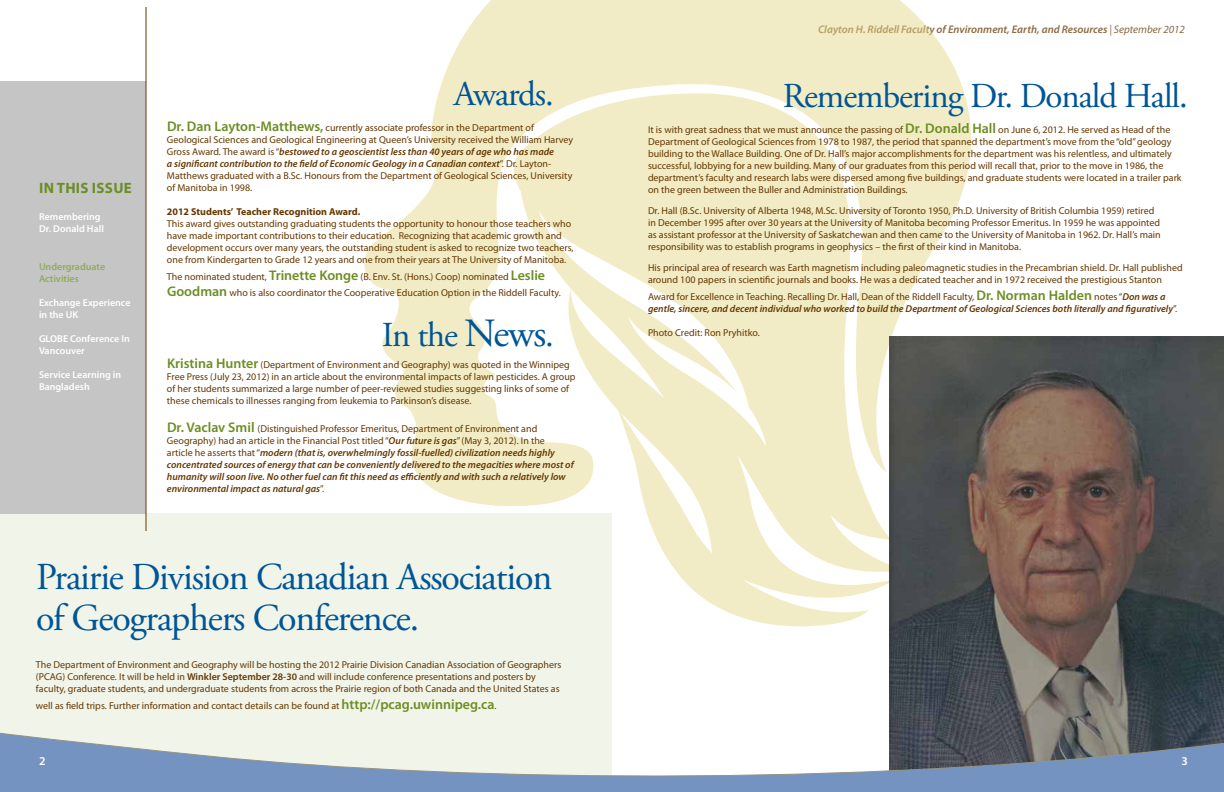
<style>
.page{position:relative;width:1224px;height:792px;background:#fff}
.page>*{position:absolute;margin:0;border:0;box-sizing:border-box;transform-origin:0 0}
.t1{font:38px/41px "Adobe Garamond Pro";letter-spacing:-.03em;color:#005596}
.t2{font:35px "Adobe Garamond Pro";letter-spacing:-.03em;color:#005596}
.t3{font:700 15px "Myriad Pro";letter-spacing:.02em;color:#6d8d24}
.t4{font:600 12px "Myriad Pro";color:#fff}
.t5{font:italic 600 11px "Myriad Pro";color:#8c6940}
.t6{font:10px/12px "Myriad Pro";color:#663700}
.t7{font:italic 600 10px/12px "Myriad Pro";color:#663700}
.t8{font:600 10px/12px "Myriad Pro";color:#fff}
.t9{font:700 10px "Myriad Pro";color:#663700}
.t10{font:600 10px/12px "Myriad Pro";color:#92aa5a}
.s1{font-weight:600;font-size:14px;color:#6d8d23}
.s2{font-weight:600;font-style:italic}
.s3{font-size:40px}
.s4{font-style:normal;font-size:14px;color:#6d8d23}
.s5{font-weight:400;font-style:normal}
.s6{font-weight:600}
.s7{font-weight:400}
</style>
<div class="page">
<div style="left:0;top:513px;width:612px;height:218px;background:#f0f4e9"></div>
<svg style="left:364px;top:0;width:608px;height:506px;fill:#f1ecc5"></svg>
<svg style="left:511px;top:90px;width:402px;height:537px;fill:#f1ecc5"></svg>
<div style="left:0;top:81px;width:146px;height:432px;background:#c5c5c6"></div>
<hr style="left:146px;top:7px;width:1px;height:524px;background:#663700">
<img style="left:890px;top:336px;width:334px;height:395px">
<svg style="left:0;top:731px;width:1224px;height:61px"></svg>
<h3 class="t3" style="left:39px;top:178px;width:94px">In this issue</h3>
<p class="t8" style="left:39px;top:210px;width:66px">Remembering<br>Dr. Donald Hall</p>
<p class="t10" style="left:39px;top:260px;width:68px">Undergraduate<br>Activities</p>
<p class="t8" style="left:39px;top:296px;width:93px">Exchange Experience in the UK</p>
<p class="t8" style="left:39px;top:332px;width:92px">GLOBE Conference In<br>Vancouver</p>
<p class="t8" style="left:39px;top:368px;width:84px">Service Learning in<br>Bangladesh</p>
<h2 class="t2" style="left:454px;top:73px;width:102px">Awards.</h2>
<p class="t6" style="left:167px;top:121px;width:408px"><span class="s1">Dr. Dan Layton-Matthews,</span> currently associate professor in the Department of Geological Sciences and Geological Engineering at Queen’s University received the William Harvey Gross Award. The award is “<span class="s2">bestowed to a geoscientist less than 40 years of age who has made<br>a significant contribution to the field of Economic Geology in a Canadian context</span>”. Dr. Layton-Matthews graduated with a B.Sc. Honours from the Department of Geological Sciences, University of Manitoba in 1998.</p>
<p class="t9" style="left:167px;top:205px;width:195px">2012 Students’ Teacher Recognition Award.</p>
<p class="t6" style="left:167px;top:217px;width:408px">This award gives outstanding graduating students the opportunity to honour those teachers who have made important contributions to their education. Recognizing that academic growth and development occurs over many years, the outstanding student is asked to recognize two teachers, one from Kindergarten to Grade 12 years and one from their years at The University of Manitoba.</p>
<p class="t6" style="left:167px;top:268px;width:395px;line-height:16.8px">The nominated student, <span class="s1">Trinette Konge</span> (B. Env. St. (Hons.) Coop) nominated <span class="s1">Leslie<br>Goodman</span> who is also coordinator the Cooperative Education Option in the Riddell Faculty.</p>
<h2 class="t2" style="left:382px;top:314px;width:174px">In the <span class="s3">News</span>.</h2>
<p class="t6" style="left:167px;top:358px;width:410px"><span class="s1">Kristina Hunter</span> (Department of Environment and Geography) was quoted in the Winnipeg Free Press (July 23, 2012) in an article about the environmental impacts of lawn pesticides. A group of her students summarized a large number of peer-reviewed studies suggesting links of some of these chemicals to illnesses ranging from leukemia to Parkinson’s disease.</p>
<p class="t7" style="left:167px;top:423px;width:408px"><span class="s4">Dr. Vaclav Smil</span> <span class="s5">(Distinguished Professor Emeritus, Department of Environment and Geography) had an article in the Financial Post titled “</span>Our future is gas<span class="s5">” (May 3, 2012). In the<br>article he asserts that “</span>modern (that is, overwhelmingly fossil-fuelled) civilization needs highly concentrated sources of energy that can be conveniently delivered to the megacities where most of humanity will soon live. No other fuel can fit this need as efficiently and with such a relatively low environmental impact as natural gas<span class="s5">”.</span></p>
<h1 class="t1" style="left:36px;top:558px;width:518px">Prairie Division Canadian Association of Geographers Conference.</h1>
<p class="t6" style="left:36px;top:659px;width:527px">The Department of Environment and Geography will be hosting the 2012 Prairie Division Canadian Association of Geographers (PCAG) Conference. It will be held in <span class="s6">Winkler September 28-30</span> and will include conference presentations and posters by faculty, graduate students, and undergraduate students from across the Prairie region of both Canada and the United States as</p>
<p class="t6" style="left:36px;top:699px;width:462px">well as field trips. Further information and contact details can be found at <span class="s1">http://pcag.uwinnipeg.ca</span>.</p>
<p class="t5" style="left:818px;top:23px;width:368px">Clayton H. Riddell Faculty of Environment, Earth, and Resources <span class="s7">| September 2012</span></p>
<h2 class="t2" style="left:783px;top:75px;width:407px">Remembering Dr. Donald Hall.</h2>
<p class="t6" style="left:648px;top:123px;width:535px">It is with great sadness that we must announce the passing of <span class="s1">Dr. Donald Hall</span> on June 6, 2012. He served as Head of the Department of Geological Sciences from 1978 to 1987, the period that spanned the department’s move from the “old” geology building to the Wallace Building. One of Dr. Hall’s major accomplishments for the department was his relentless, and ultimately successful, lobbying for a new building. Many of our graduates from this period will recall that, prior to the move in 1986, the department’s faculty and research labs were dispersed among five buildings, and graduate students were located in a trailer park on the green between the Buller and Administration Buildings.</p>
<p class="t6" style="left:648px;top:204px;width:514px">Dr. Hall (B.Sc. University of Alberta 1948, M.Sc. University of Toronto 1950, Ph.D. University of British Columbia 1959) retired in December 1995 after over 30 years at the University of Manitoba becoming Professor Emeritus. In 1959 he was appointed as assistant professor at the University of Saskatchewan and then came to the University of Manitoba in 1962. Dr. Hall’s main responsibility was to establish programs in geophysics – the first of their kind in Manitoba.</p>
<p class="t6" style="left:648px;top:261px;width:536px">His principal area of research was Earth magnetism including paleomagnetic studies in the Precambrian shield. Dr. Hall published around 100 papers in scientific journals and books. He was a dedicated teacher and in 1972 received the prestigious Stanton</p>
<p class="t7" style="left:648px;top:290px;width:531px"><span class="s5">Award for Excellence in Teaching. Recalling Dr. Hall, Dean of the Riddell Faculty,</span> <span class="s4">Dr. Norman Halden</span> <span class="s5">notes “</span>Don was a gentle, sincere, and decent individual who worked to build the Department of Geological Sciences both literally and figuratively<span class="s5">”.</span></p>
<p class="t6" style="left:648px;top:326px;width:113px">Photo Credit: Ron Pryhitko.</p>
<p class="t4" style="left:39px;top:753px;width:8px">2</p>
<p class="t4" style="left:1182px;top:753px;width:8px">3</p>
</div>
